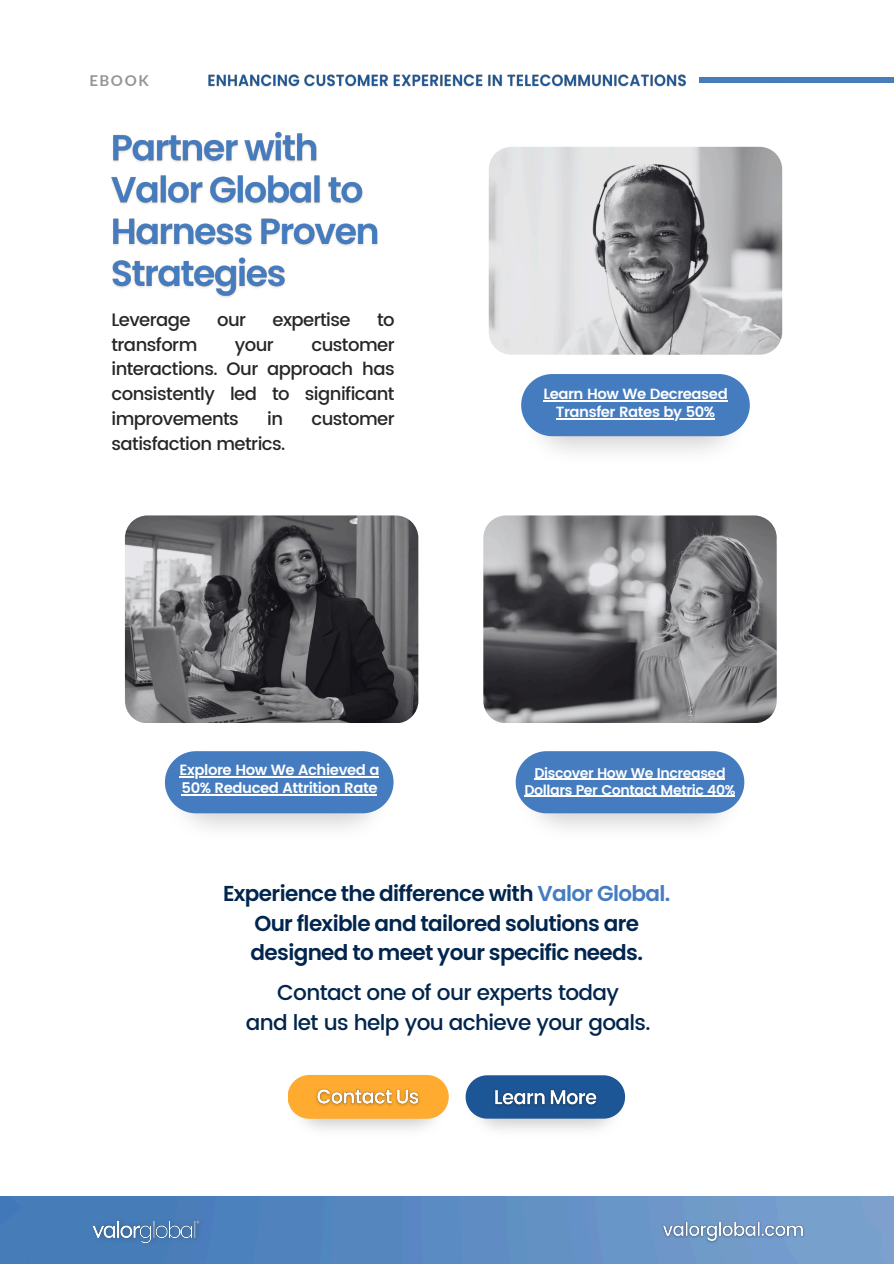
<style>
.page{position:relative;width:894px;height:1264px;background:#fff}
.page>*{position:absolute;margin:0;border:0;box-sizing:border-box;transform-origin:0 0}
.t1{font:600 21.6px/29.7px "Poppins";letter-spacing:-.03em;color:#01254d;text-align:center}
.t2{font:500 21.6px/29.7px "Poppins";letter-spacing:-.03em;color:#01254d;text-align:center}
.t3{font:500 18px/24.8px "Poppins";letter-spacing:-.03em;color:#262729;text-align:justify}
.t4{font:700 15px "Lato";letter-spacing:.105em;color:#939597}
.t5{font:600 14.7px/18px "Poppins";letter-spacing:-.03em;color:#fff}
.t6{font:600 14.1px/17.1px "Poppins";letter-spacing:-.03em;color:#fff;text-align:center}
.s1{color:#457cbf}
</style>
<div class="page">
<img style="left:0;top:1196px;width:893px;height:67px">
<img style="left:657px;top:1216px;width:151px;height:31px">
<img style="left:89px;top:1215px;width:116px;height:31px">
<img style="left:699px;top:77px;width:194px;height:6px">
<img style="left:208px;top:74px;width:478px;height:13px">
<img style="left:488px;top:147px;width:293px;height:207px">
<img style="left:125px;top:515px;width:293px;height:208px">
<img style="left:483px;top:515px;width:293px;height:208px">
<img style="left:111px;top:131px;width:267px;height:167px">
<svg style="left:521px;top:374px;width:228px;height:62px;background:#5185c3"></svg>
<hr style="left:543px;top:400px;width:184px;height:2px;background:#fff">
<hr style="left:555px;top:418px;width:159px;height:1px;background:#fff">
<svg style="left:165px;top:751px;width:228px;height:62px;background:#5587c4"></svg>
<hr style="left:179px;top:776px;width:200px;height:1px;background:#fff">
<hr style="left:181px;top:794px;width:196px;height:1px;background:#fff">
<svg style="left:515px;top:751px;width:229px;height:62px;background:#5386c3"></svg>
<hr style="left:534px;top:778px;width:191px;height:1px;background:#fff">
<hr style="left:524px;top:795px;width:210px;height:2px;background:#fff">
<img style="left:302px;top:1118px;width:133px;height:12px">
<svg style="left:288px;top:1075px;width:160px;height:43px;background:#feb242"></svg>
<img style="left:310px;top:1082px;width:116px;height:29px">
<img style="left:479px;top:1118px;width:133px;height:12px">
<svg style="left:465px;top:1075px;width:160px;height:43px;background:#376aa2"></svg>
<img style="left:490px;top:1083px;width:112px;height:28px">
<p class="t4" style="left:89px;top:71px;width:61px">EBOOK</p>
<p class="t3" style="left:111px;top:307px;width:81px">Leverage</p>
<p class="t3" style="left:217px;top:307px;width:30px">our</p>
<p class="t3" style="left:272px;top:307px;width:80px">expertise</p>
<p class="t3" style="left:377px;top:307px;width:19px">to</p>
<p class="t3" style="left:111px;top:332px;width:87px">transform</p>
<p class="t3" style="left:235px;top:332px;width:40px">your</p>
<p class="t3" style="left:111px;top:332px;width:284px;text-indent:200px">customer interactions. Our approach has consistently led to significant improvements</p>
<p class="t3" style="left:267px;top:406px;width:17px">in</p>
<p class="t3" style="left:311px;top:406px;width:85px">customer</p>
<p class="t3" style="left:111px;top:431px;width:175px">satisfaction metrics.</p>
<p class="t5" style="left:543px;top:385px;width:186px">Learn How We Decreased</p>
<p class="t5" style="left:555px;top:403px;width:161px">Transfer Rates by 50%</p>
<h2 class="t5" style="left:179px;top:761px;width:201px">Explore How We Achieved a<br>50% Reduced Attrition Rate</h2>
<h2 class="t6" style="left:524px;top:764px;width:212px">Discover How We Increased<br>Dollars Per Contact Metric 40%</h2>
<p class="t1" style="left:223px;top:878px;width:448px">Experience the difference with <span class="s1">Valor Global.<br></span>Our flexible and tailored solutions are designed to meet your specific needs.</p>
<p class="t2" style="left:246px;top:977px;width:406px">Contact one of our experts today<br>and let us help you achieve your goals.</p>
</div>
